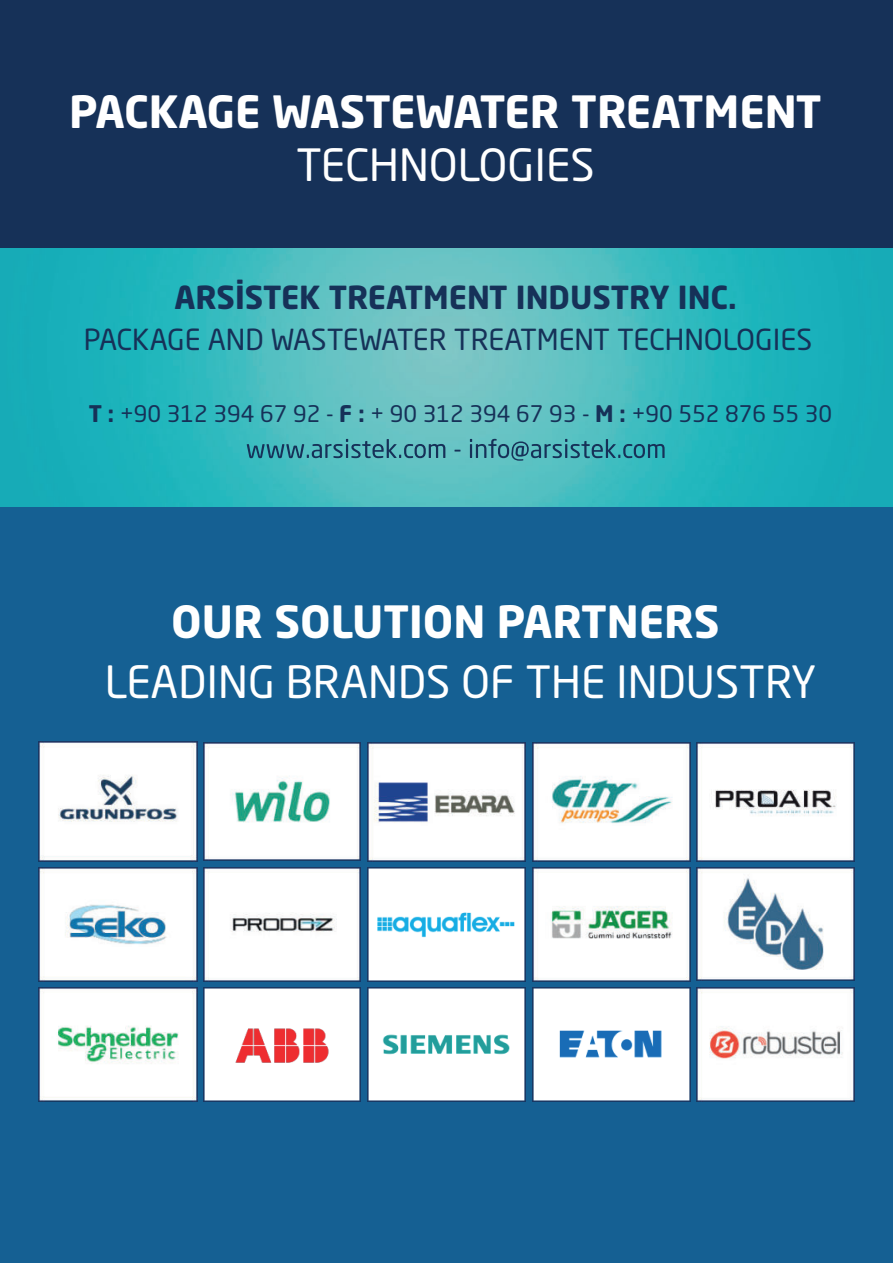
<style>
.page{position:relative;width:893px;height:1263px;background:#163158}
.page>*{position:absolute;margin:0;border:0;box-sizing:border-box;transform-origin:0 0}
.t1{font:700 43.95px "Neo Sans Pro";color:#fff}
.t2{font:43.95px "Neo Sans Pro";color:#fff}
.t3{font:700 31.35px "Neo Sans Pro";color:#163158}
.t4{font:28.65px "Neo Sans Pro";color:#163158}
.t5{font:22.65px "Neo Sans Pro";color:#163158}
.s1{font-weight:700}
</style>
<div class="page">
<img style="left:0;top:249px;width:893px;height:259px">
<svg style="left:247px;top:439px;width:198px;height:19px"></svg>
<svg style="left:470px;top:439px;width:195px;height:22px"></svg>
<div style="left:0;top:508px;width:893px;height:755px;background:#156093"></div>
<img style="left:203px;top:742px;width:158px;height:119px">
<img style="left:39px;top:741px;width:159px;height:121px">
<img style="left:368px;top:743px;width:157px;height:118px">
<img style="left:532px;top:743px;width:158px;height:118px">
<img style="left:696px;top:743px;width:158px;height:118px">
<img style="left:39px;top:867px;width:159px;height:114px">
<img style="left:368px;top:867px;width:157px;height:114px">
<img style="left:532px;top:867px;width:158px;height:114px">
<img style="left:203px;top:867px;width:158px;height:114px">
<img style="left:39px;top:987px;width:159px;height:114px">
<img style="left:368px;top:987px;width:158px;height:114px">
<img style="left:203px;top:987px;width:158px;height:114px">
<img style="left:696px;top:867px;width:158px;height:113px">
<img style="left:532px;top:987px;width:158px;height:114px">
<img style="left:696px;top:987px;width:158px;height:114px">
<h1 class="t1" style="left:69px;top:87px;width:754px">PACKAGE WASTEWATER TREATMENT</h1>
<h1 class="t2" style="left:296px;top:140px;width:300px">TECHNOLOGIES</h1>
<h2 class="t3" style="left:174px;top:280px;width:564px">ARSİSTEK TREATMENT INDUSTRY INC.</h2>
<p class="t4" style="left:84px;top:323px;width:730px">PACKAGE AND WASTEWATER TREATMENT TECHNOLOGIES</p>
<p class="t5" style="left:89px;top:401px;width:745px"><span class="s1">T :</span> +90 312 394 67 92 - <span class="s1">F :</span> + 90 312 394 67 93 - <span class="s1">M :</span> +90 552 876 55 30</p>
<h1 class="t1" style="left:171px;top:597px;width:550px">OUR SOLUTION PARTNERS</h1>
<h1 class="t2" style="left:105px;top:657px;width:713px">LEADING BRANDS OF THE INDUSTRY</h1>
</div>
